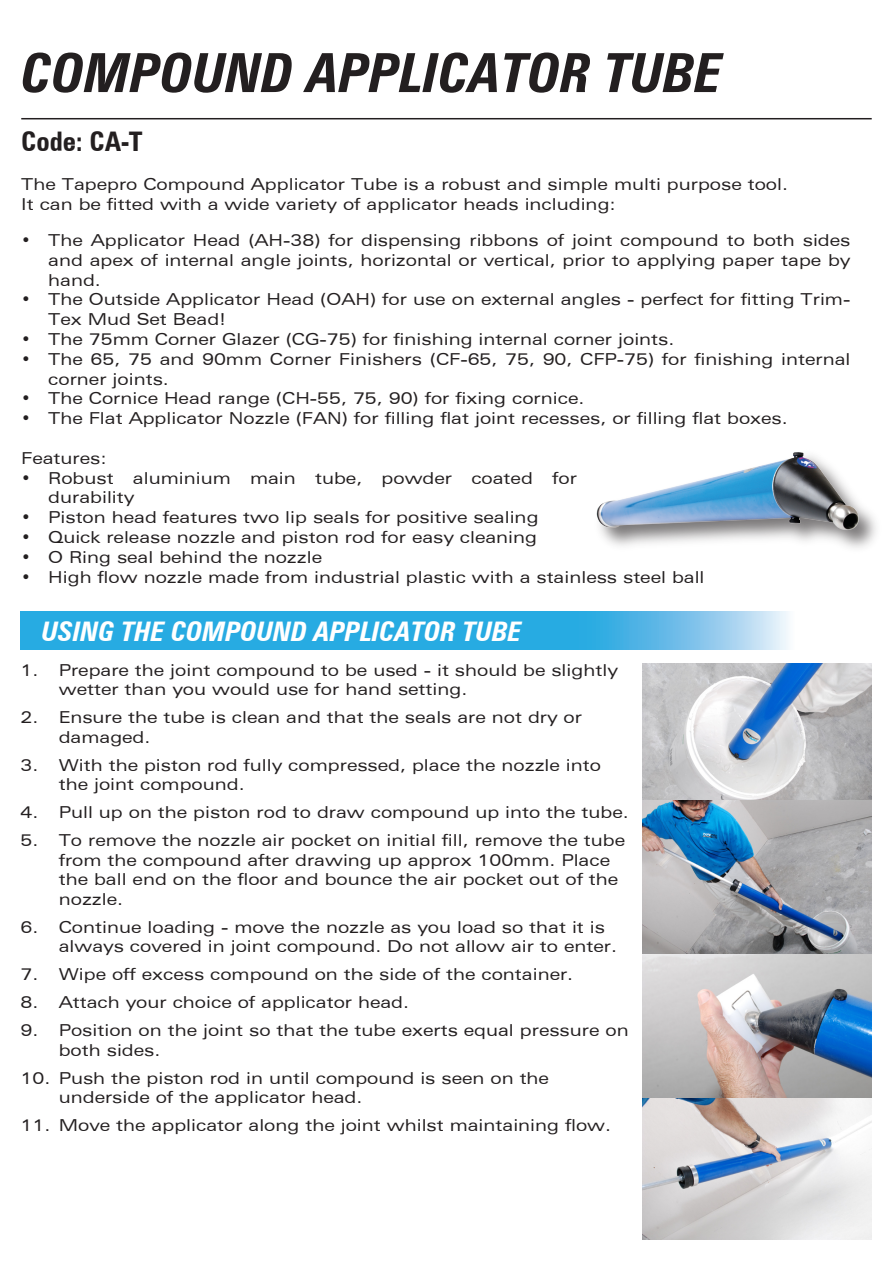
<style>
.page{position:relative;width:893px;height:1263px;background:#fff}
.page>*{position:absolute;margin:0;border:0;box-sizing:border-box;transform-origin:0 0}
.t1{font:italic 700 condensed 54px "Zurich BT";color:#231f20}
.t2{font:italic 700 condensed 27px "Zurich BT";color:#fff}
.t3{font:700 condensed 27px "Zurich BT";color:#231f20}
.t4{font:18px "Trebuchet MS";color:#fff}
.t5{font:expanded 16.5px/19.8px "Zurich BT";color:#231f20}
</style>
<div class="page">
<svg style="left:21px;top:611px;width:768px;height:39px;background:#3eb2e4"></svg>
<hr style="left:21px;top:118px;width:851px;height:1px;background:#231f20">
<img style="left:642px;top:803px;width:230px;height:436px">
<div style="left:592px;top:448px;width:292px;height:107px;background:#231f20;opacity:.6"></div>
<img style="left:592px;top:448px;width:270px;height:88px">
<img style="left:642px;top:664px;width:230px;height:139px">
<p class="t1" style="left:21px;top:40px;width:702px">COMPOUND APPLICATOR TUBE</p>
<p class="t3" style="left:21px;top:124px;width:123px">Code: CA-T</p>
<p class="t5" style="left:21px;top:174px;width:768px">The Tapepro Compound Applicator Tube is a robust and simple multi purpose tool.</p>
<p class="t5" style="left:21px;top:194px;width:596px">It can be fitted with a wide variety of applicator heads including:</p>
<p class="t5" style="left:48px;top:230px;width:804px;text-align:justify">The Applicator Head (AH-38) for dispensing ribbons of joint compound to both sides and apex of internal angle joints, horizontal or vertical, prior to applying paper tape by hand.</p>
<p class="t5" style="left:48px;top:290px;width:804px">The Outside Applicator Head (OAH) for use on external angles - perfect for fitting Trim-<br>Tex Mud Set Bead!</p>
<p class="t5" style="left:48px;top:329px;width:628px">The 75mm Corner Glazer (CG-75) for finishing internal corner joints.</p>
<p class="t5" style="left:48px;top:349px;width:804px">The 65, 75 and 90mm Corner Finishers (CF-65, 75, 90, CFP-75) for finishing internal corner joints.</p>
<p class="t5" style="left:48px;top:389px;width:538px">The Cornice Head range (CH-55, 75, 90) for fixing cornice.</p>
<p class="t5" style="left:48px;top:408px;width:741px">The Flat Applicator Nozzle (FAN) for filling flat joint recesses, or filling flat boxes.</p>
<p class="t5" style="left:21px;top:448px;width:87px">Features:</p>
<p class="t5" style="left:48px;top:468px;width:530px">Robust aluminium main tube, powder coated for durability</p>
<p class="t5" style="left:48px;top:507px;width:492px">Piston head features two lip seals for positive sealing</p>
<p class="t5" style="left:48px;top:527px;width:490px">Quick release nozzle and piston rod for easy cleaning</p>
<p class="t5" style="left:48px;top:547px;width:275px">O Ring seal behind the nozzle</p>
<p class="t5" style="left:48px;top:567px;width:658px">High flow nozzle made from industrial plastic with a stainless steel ball</p>
<p class="t5" style="left:21px;top:230px;width:11px">•</p>
<p class="t5" style="left:21px;top:290px;width:11px">•</p>
<p class="t5" style="left:21px;top:329px;width:11px">• •</p>
<p class="t5" style="left:21px;top:389px;width:11px">• •</p>
<p class="t5" style="left:21px;top:468px;width:11px">•</p>
<p class="t5" style="left:21px;top:507px;width:11px;text-align:justify">• • • •</p>
<p class="t2" style="left:42px;top:614px;width:481px">USING THE COMPOUND APPLICATOR TUBE</p>
<p class="t5" style="left:59px;top:660px;width:561px">Prepare the joint compound to be used - it should be slightly wetter than you would use for hand setting.</p>
<p class="t5" style="left:59px;top:708px;width:525px">Ensure the tube is clean and that the seals are not dry or damaged.</p>
<p class="t5" style="left:59px;top:755px;width:544px">With the piston rod fully compressed, place the nozzle into the joint compound.</p>
<p class="t5" style="left:59px;top:803px;width:572px">Pull up on the piston rod to draw compound up into the tube.</p>
<p class="t5" style="left:59px;top:831px;width:568px">To remove the nozzle air pocket on initial fill, remove the tube from the compound after drawing up approx 100mm. Place the ball end on the floor and bounce the air pocket out of the nozzle.</p>
<p class="t5" style="left:59px;top:917px;width:560px">Continue loading - move the nozzle as you load so that it is always covered in joint compound. Do not allow air to enter.</p>
<p class="t5" style="left:59px;top:965px;width:516px">Wipe off excess compound on the side of the container.</p>
<p class="t5" style="left:59px;top:993px;width:352px">Attach your choice of applicator head.</p>
<p class="t5" style="left:59px;top:1021px;width:571px">Position on the joint so that the tube exerts equal pressure on both sides.</p>
<p class="t5" style="left:59px;top:1068px;width:492px">Push the piston rod in until compound is seen on the underside of the applicator head.</p>
<p class="t5" style="left:59px;top:1116px;width:554px">Move the applicator along the joint whilst maintaining flow.</p>
<p class="t4" style="left:21px;top:628px;width:62px">FA-CT 1</p>
<p class="t5" style="left:21px;top:660px;width:19px">1.</p>
<p class="t5" style="left:21px;top:708px;width:19px">2.</p>
<p class="t5" style="left:21px;top:755px;width:19px">3.</p>
<p class="t5" style="left:21px;top:798px;width:19px;line-height:28px">4.<br>5.</p>
<p class="t5" style="left:21px;top:917px;width:19px">6.</p>
<p class="t5" style="left:21px;top:960px;width:19px;line-height:28px;text-align:justify">7.<br>8.<br>9.</p>
<p class="t5" style="left:21px;top:1068px;width:31px">10.</p>
<p class="t5" style="left:21px;top:1116px;width:31px">11.</p>
</div>
